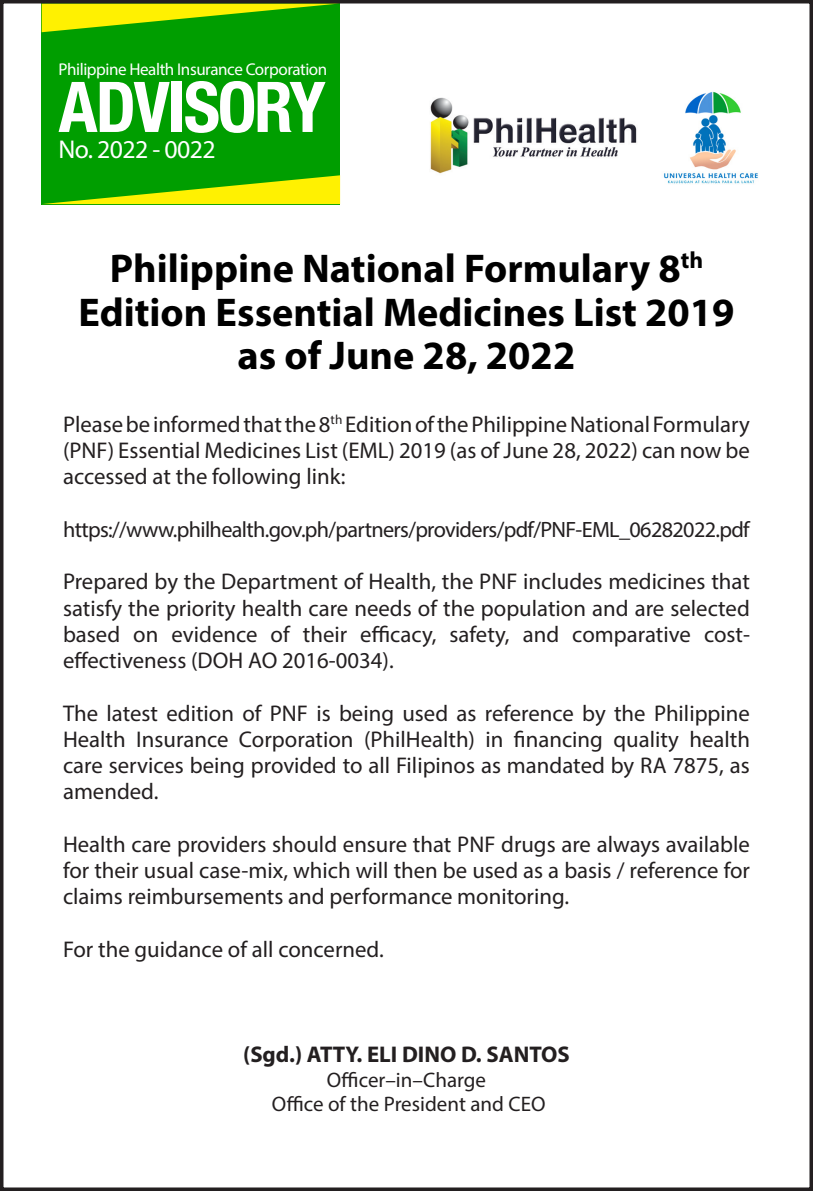
<style>
.page{position:relative;width:813px;height:1191px;background:#fff}
.page>*{position:absolute;margin:0;border:0;box-sizing:border-box;transform-origin:0 0}
.t1{font:700 condensed 70px "Helvetica Neue LT Com";letter-spacing:-.035em;color:#fff}
.t2{font:700 40.25px/43.8px "Myriad Pro";color:#000;text-align:center}
.t3{font:25.72px "Myriad Pro";letter-spacing:-.025em;color:#fff}
.t4{font:22.75px/26.2px "Myriad Pro";color:#231f20;text-align:justify}
.t5{font:700 22.75px "Myriad Pro";color:#231f20}
.t6{font:22.22px "Myriad Pro";letter-spacing:-.03em;color:#231f20}
.t7{font:21px "Myriad Pro";color:#231f20}
.t8{font:17.15px "Myriad Pro";letter-spacing:-.025em;color:#fff}
</style>
<div class="page">
<div style="left:42px;top:0;width:298px;height:204px;background:#009e00"></div>
<svg style="left:42px;top:5px;width:282px;height:27px"></svg>
<svg style="left:43px;top:175px;width:297px;height:29px"></svg>
<img style="left:430px;top:97px;width:207px;height:77px">
<img style="left:664px;top:91px;width:94px;height:93px">
<div style="left:0;top:0;width:813px;height:1191px;border:4px solid #231f20"></div>
<p class="t8" style="left:59px;top:58px;width:270px">Philippine Health Insurance Corporation</p>
<h1 class="t1" style="left:59px;top:65px;width:269px">ADVISORY</h1>
<p class="t3" style="left:59px;top:133px;width:158px">No. 2022 - 0022</p>
<p class="t2" style="left:78px;top:245px;width:657px">Philippine National Formulary 8<sup>th<br></sup>Edition Essential Medicines List 2019</p>
<p class="t2" style="left:238px;top:333px;width:339px">as of June 28, 2022</p>
<p class="t4" style="left:63px;top:410px;width:688px">Please be informed that the 8<sup>th</sup> Edition of the Philippine National Formulary (PNF) Essential Medicines List (EML) 2019 (as of June 28, 2022) can now be accessed at the following link:</p>
<p class="t6" style="left:63px;top:515px;width:688px">https://www.philhealth.gov.ph/partners/providers/pdf/PNF-EML_06282022.pdf</p>
<p class="t4" style="left:63px;top:568px;width:688px">Prepared by the Department of Health, the PNF includes medicines that satisfy the priority health care needs of the population and are selected based on evidence of their efficacy, safety, and comparative cost&shy;effectiveness (DOH AO 2016-0034).</p>
<p class="t4" style="left:63px;top:699px;width:688px">The latest edition of PNF is being used as reference by the Philippine Health Insurance Corporation (PhilHealth) in financing quality health care services being provided to all Filipinos as mandated by RA 7875, as amended.</p>
<p class="t4" style="left:63px;top:830px;width:688px">Health care providers should ensure that PNF drugs are always available for their usual case-mix, which will then be used as a basis / reference for claims reimbursements and performance monitoring.</p>
<p class="t4" style="left:63px;top:935px;width:322px">For the guidance of all concerned.</p>
<p class="t5" style="left:243px;top:1039px;width:328px">(Sgd.) ATTY. ELI DINO D. SANTOS</p>
<p class="t7" style="left:327px;top:1066px;width:161px">Officer–in–Charge</p>
<p class="t7" style="left:272px;top:1091px;width:275px">Office of the President and CEO</p>
</div>
